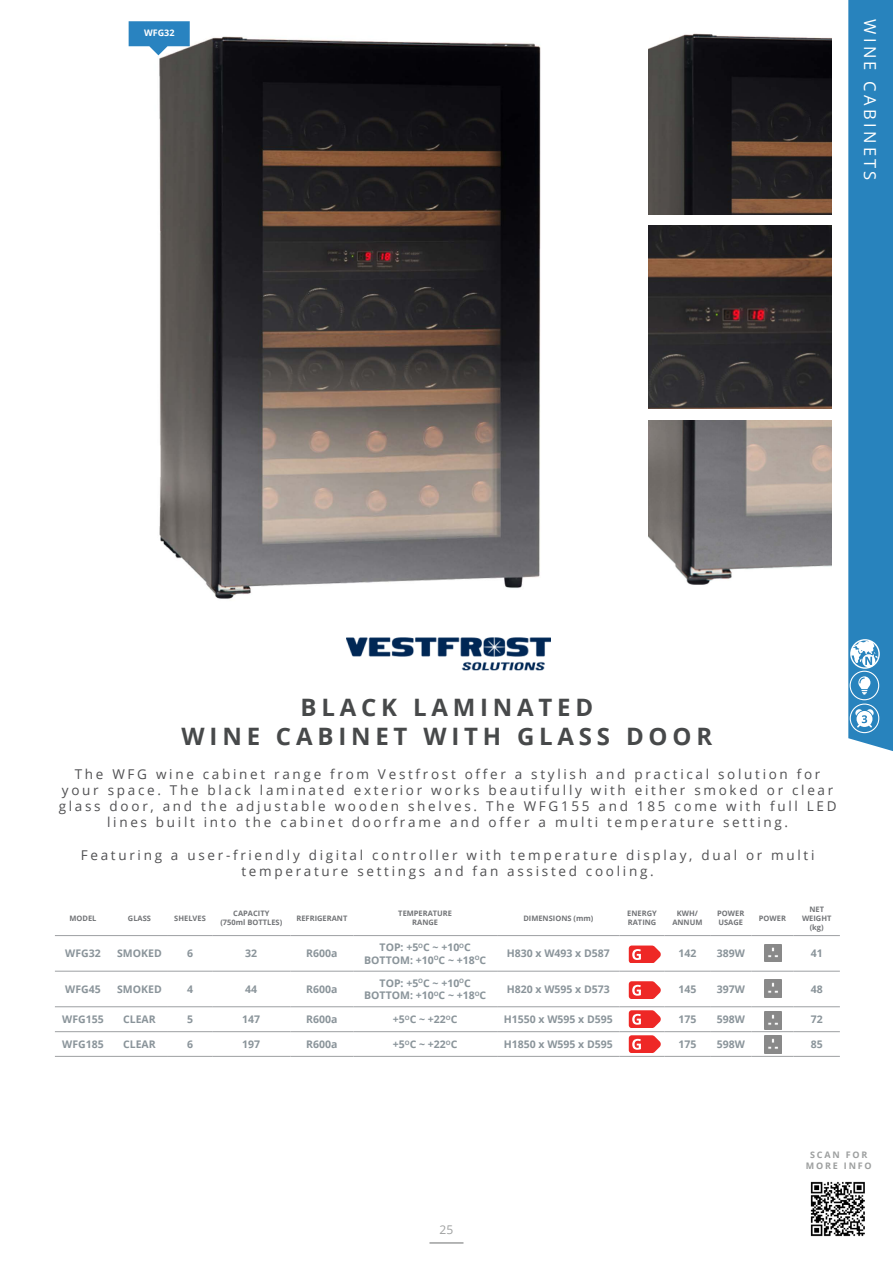
<style>
.page{position:relative;width:893px;height:1263px;background:#fff}
.page>*{position:absolute;margin:0;border:0;box-sizing:border-box;transform-origin:0 0}
.Paragraph_Style_1{font:700 24px "Open Sans";letter-spacing:.2em;color:#47494a}
.t1{font:16.5px "Open Sans";letter-spacing:.2em;color:#fff}
.Paragraph_Style_1-2{font:13.5px/16.2px "Open Sans";letter-spacing:.2em;color:#505052;text-align:center}
.t2{font:12px "Open Sans";color:#9d9f9f}
.t3{font:700 10.5px "Open Sans";color:#8a949a}
.t4{font:700 9px/10.8px "Open Sans";letter-spacing:.2em;color:#9d9f9f;text-align:center}
.Paragraph_Style_1-3{font:700 9px "Open Sans";color:#fff}
.t5{font:700 7.5px/9px "Open Sans";color:#727477;text-align:center}
</style>
<div class="page">
<hr style="left:429px;top:1242px;width:34px;height:2px;background:#9d9f9f">
<img style="left:648px;top:421px;width:183px;height:164px">
<img style="left:648px;top:226px;width:183px;height:183px">
<img style="left:648px;top:33px;width:183px;height:181px">
<img style="left:128px;top:31px;width:413px;height:568px">
<img style="left:346px;top:637px;width:205px;height:34px">
<hr style="left:55px;top:935px;width:56px;height:1px;background:#9d9fa2">
<hr style="left:111px;top:935px;width:57px;height:1px;background:#9d9fa2">
<hr style="left:168px;top:935px;width:44px;height:1px;background:#9d9fa2">
<hr style="left:212px;top:935px;width:78px;height:1px;background:#9d9fa2">
<hr style="left:290px;top:935px;width:63px;height:1px;background:#9d9fa2">
<hr style="left:353px;top:935px;width:144px;height:1px;background:#9d9fa2">
<hr style="left:497px;top:935px;width:123px;height:1px;background:#9d9fa2">
<hr style="left:620px;top:935px;width:45px;height:1px;background:#9d9fa2">
<hr style="left:665px;top:935px;width:45px;height:1px;background:#9d9fa2">
<hr style="left:710px;top:935px;width:41px;height:1px;background:#9d9fa2">
<hr style="left:751px;top:935px;width:43px;height:1px;background:#9d9fa2">
<hr style="left:794px;top:935px;width:46px;height:1px;background:#9d9fa2">
<hr style="left:55px;top:971px;width:56px;height:1px;background:#9d9fa2">
<hr style="left:111px;top:971px;width:57px;height:1px;background:#9d9fa2">
<hr style="left:168px;top:971px;width:44px;height:1px;background:#9d9fa2">
<hr style="left:212px;top:971px;width:78px;height:1px;background:#9d9fa2">
<hr style="left:290px;top:971px;width:63px;height:1px;background:#9d9fa2">
<hr style="left:353px;top:971px;width:144px;height:1px;background:#9d9fa2">
<hr style="left:497px;top:971px;width:123px;height:1px;background:#9d9fa2">
<hr style="left:620px;top:971px;width:45px;height:1px;background:#9d9fa2">
<hr style="left:665px;top:971px;width:45px;height:1px;background:#9d9fa2">
<hr style="left:710px;top:971px;width:41px;height:1px;background:#9d9fa2">
<hr style="left:751px;top:971px;width:43px;height:1px;background:#9d9fa2">
<hr style="left:794px;top:971px;width:46px;height:1px;background:#9d9fa2">
<hr style="left:55px;top:1006px;width:56px;height:1px;background:#9d9fa2">
<hr style="left:111px;top:1006px;width:57px;height:1px;background:#9d9fa2">
<hr style="left:168px;top:1006px;width:44px;height:1px;background:#9d9fa2">
<hr style="left:212px;top:1006px;width:78px;height:1px;background:#9d9fa2">
<hr style="left:290px;top:1006px;width:63px;height:1px;background:#9d9fa2">
<hr style="left:353px;top:1006px;width:144px;height:1px;background:#9d9fa2">
<hr style="left:497px;top:1006px;width:123px;height:1px;background:#9d9fa2">
<hr style="left:620px;top:1006px;width:45px;height:1px;background:#9d9fa2">
<hr style="left:665px;top:1006px;width:45px;height:1px;background:#9d9fa2">
<hr style="left:710px;top:1006px;width:41px;height:1px;background:#9d9fa2">
<hr style="left:751px;top:1006px;width:43px;height:1px;background:#9d9fa2">
<hr style="left:794px;top:1006px;width:46px;height:1px;background:#9d9fa2">
<hr style="left:55px;top:1031px;width:56px;height:1px;background:#9d9fa2">
<hr style="left:111px;top:1031px;width:57px;height:1px;background:#9d9fa2">
<hr style="left:168px;top:1031px;width:44px;height:1px;background:#9d9fa2">
<hr style="left:212px;top:1031px;width:78px;height:1px;background:#9d9fa2">
<hr style="left:290px;top:1031px;width:63px;height:1px;background:#9d9fa2">
<hr style="left:353px;top:1031px;width:144px;height:1px;background:#9d9fa2">
<hr style="left:497px;top:1031px;width:123px;height:1px;background:#9d9fa2">
<hr style="left:620px;top:1031px;width:45px;height:1px;background:#9d9fa2">
<hr style="left:665px;top:1031px;width:45px;height:1px;background:#9d9fa2">
<hr style="left:710px;top:1031px;width:41px;height:1px;background:#9d9fa2">
<hr style="left:751px;top:1031px;width:43px;height:1px;background:#9d9fa2">
<hr style="left:794px;top:1031px;width:46px;height:1px;background:#9d9fa2">
<hr style="left:55px;top:1056px;width:56px;height:1px;background:#9d9fa2">
<hr style="left:111px;top:1056px;width:57px;height:1px;background:#9d9fa2">
<hr style="left:168px;top:1056px;width:44px;height:1px;background:#9d9fa2">
<hr style="left:212px;top:1056px;width:78px;height:1px;background:#9d9fa2">
<hr style="left:290px;top:1056px;width:63px;height:1px;background:#9d9fa2">
<hr style="left:353px;top:1056px;width:144px;height:1px;background:#9d9fa2">
<hr style="left:497px;top:1056px;width:123px;height:1px;background:#9d9fa2">
<hr style="left:620px;top:1056px;width:45px;height:1px;background:#9d9fa2">
<hr style="left:665px;top:1056px;width:45px;height:1px;background:#9d9fa2">
<hr style="left:710px;top:1056px;width:41px;height:1px;background:#9d9fa2">
<hr style="left:751px;top:1056px;width:43px;height:1px;background:#9d9fa2">
<hr style="left:794px;top:1056px;width:46px;height:1px;background:#9d9fa2">
<img style="left:764px;top:944px;width:18px;height:18px">
<img style="left:764px;top:980px;width:18px;height:17px">
<img style="left:764px;top:1011px;width:18px;height:18px">
<img style="left:764px;top:1036px;width:18px;height:17px">
<svg style="left:629px;top:946px;width:32px;height:17px"></svg>
<svg style="left:629px;top:982px;width:32px;height:17px"></svg>
<svg style="left:629px;top:1011px;width:32px;height:17px"></svg>
<svg style="left:629px;top:1036px;width:32px;height:17px"></svg>
<img style="left:810px;top:1181px;width:55px;height:56px">
<svg style="left:129px;top:21px;width:61px;height:34px;background:#5297c6"></svg>
<svg style="left:848px;top:0;width:45px;height:751px;background:#3188bf"></svg>
<p class="Paragraph_Style_1-3" style="left:144px;top:27px;width:32px">WFG32</p>
<p class="t1" style="left:881px;top:19px;width:163px;rotate:90deg">WINE CABINETS</p>
<p class="Paragraph_Style_1" style="left:300px;top:690px;width:294px">BLACK LAMINATED</p>
<p class="Paragraph_Style_1" style="left:182px;top:719px;width:532px">WINE CABINET WITH GLASS DOOR</p>
<p class="Paragraph_Style_1-2" style="left:59px;top:765px;width:779px">The WFG wine cabinet range from Vestfrost offer a stylish and practical solution for your space. The black laminated exterior works beautifully with either smoked or clear glass door, and the adjustable wooden shelves. The WFG155 and 185 come with full LED lines built into the cabinet doorframe and offer a multi temperature setting.</p>
<p class="Paragraph_Style_1-2" style="left:81px;top:846px;width:735px">Featuring a user-friendly digital controller with temperature display, dual or multi</p>
<p class="Paragraph_Style_1-2" style="left:242px;top:862px;width:414px">temperature settings and fan assisted cooling.</p>
<p class="t5" style="left:69px;top:913px;width:29px">MODEL</p>
<p class="t5" style="left:128px;top:913px;width:25px">GLASS</p>
<p class="t5" style="left:174px;top:913px;width:33px">SHELVES</p>
<p class="t5" style="left:809px;top:904px;width:16px">NET</p>
<p class="t5" style="left:802px;top:913px;width:31px">WEIGHT (kg)</p>
<p class="t5" style="left:717px;top:909px;width:29px">POWER</p>
<p class="t5" style="left:718px;top:918px;width:26px">USAGE</p>
<p class="t5" style="left:233px;top:909px;width:38px">CAPACITY</p>
<p class="t5" style="left:220px;top:918px;width:63px">(750ml BOTTLES)</p>
<p class="t5" style="left:627px;top:909px;width:31px">ENERGY</p>
<p class="t5" style="left:628px;top:918px;width:30px">RATING</p>
<p class="t5" style="left:398px;top:909px;width:55px">TEMPERATURE</p>
<p class="t5" style="left:412px;top:918px;width:27px">RANGE</p>
<p class="t5" style="left:677px;top:909px;width:23px">KWH/</p>
<p class="t5" style="left:672px;top:918px;width:32px">ANNUM</p>
<p class="t5" style="left:523px;top:913px;width:71px">DIMENSIONS (mm)</p>
<p class="t5" style="left:759px;top:913px;width:29px">POWER</p>
<p class="t5" style="left:296px;top:913px;width:52px">REFRIGERANT</p>
<p class="t3" style="left:65px;top:946px;width:37px">WFG32</p>
<p class="t3" style="left:117px;top:946px;width:46px">SMOKED</p>
<p class="t3" style="left:187px;top:946px;width:7px">6</p>
<p class="t3" style="left:245px;top:946px;width:13px">32</p>
<p class="t3" style="left:306px;top:946px;width:33px">R600a</p>
<p class="t3" style="left:65px;top:982px;width:37px">WFG45</p>
<p class="t3" style="left:117px;top:982px;width:46px">SMOKED</p>
<p class="t3" style="left:187px;top:982px;width:7px">4</p>
<p class="t3" style="left:245px;top:982px;width:13px">44</p>
<p class="t3" style="left:306px;top:982px;width:33px">R600a</p>
<p class="t3" style="left:380px;top:940px;width:93px">TOP: +5<sup>O</sup>C ~ +10<sup>O</sup>C</p>
<p class="t3" style="left:364px;top:952px;width:124px">BOTTOM: +10<sup>O</sup>C ~ +18<sup>O</sup>C</p>
<p class="t3" style="left:380px;top:975px;width:93px">TOP: +5<sup>O</sup>C ~ +10<sup>O</sup>C</p>
<p class="t3" style="left:364px;top:988px;width:124px">BOTTOM: +10<sup>O</sup>C ~ +18<sup>O</sup>C</p>
<p class="t3" style="left:507px;top:946px;width:104px">H830 x W493 x D587</p>
<p class="t3" style="left:678px;top:946px;width:19px">142</p>
<p class="t3" style="left:717px;top:946px;width:30px">389W</p>
<p class="t3" style="left:811px;top:946px;width:13px">41</p>
<p class="t3" style="left:507px;top:982px;width:104px">H820 x W595 x D573</p>
<p class="t3" style="left:678px;top:982px;width:19px">145</p>
<p class="t3" style="left:717px;top:982px;width:30px">397W</p>
<p class="t3" style="left:811px;top:982px;width:13px">48</p>
<p class="t3" style="left:62px;top:1012px;width:43px">WFG155</p>
<p class="t3" style="left:123px;top:1012px;width:34px">CLEAR</p>
<p class="t3" style="left:187px;top:1012px;width:7px">5</p>
<p class="t3" style="left:242px;top:1012px;width:19px">147</p>
<p class="t3" style="left:306px;top:1012px;width:33px">R600a</p>
<p class="t3" style="left:393px;top:1012px;width:66px">+5<sup>O</sup>C ~ +22<sup>O</sup>C</p>
<p class="t3" style="left:504px;top:1012px;width:110px">H1550 x W595 x D595</p>
<p class="t3" style="left:678px;top:1012px;width:19px">175</p>
<p class="t3" style="left:717px;top:1012px;width:30px">598W</p>
<p class="t3" style="left:811px;top:1012px;width:13px">72</p>
<p class="t3" style="left:62px;top:1037px;width:43px">WFG185</p>
<p class="t3" style="left:123px;top:1037px;width:34px">CLEAR</p>
<p class="t3" style="left:187px;top:1037px;width:7px">6</p>
<p class="t3" style="left:242px;top:1037px;width:19px">197</p>
<p class="t3" style="left:306px;top:1037px;width:33px">R600a</p>
<p class="t3" style="left:393px;top:1037px;width:66px">+5<sup>O</sup>C ~ +22<sup>O</sup>C</p>
<p class="t3" style="left:504px;top:1037px;width:110px">H1850 x W595 x D595</p>
<p class="t3" style="left:678px;top:1037px;width:19px">175</p>
<p class="t3" style="left:717px;top:1037px;width:30px">598W</p>
<p class="t3" style="left:811px;top:1037px;width:13px">85</p>
<p class="t2" style="left:440px;top:1221px;width:15px">25</p>
<p class="t4" style="left:806px;top:1149px;width:67px">SCAN FOR<br>MORE INFO</p>
</div>
